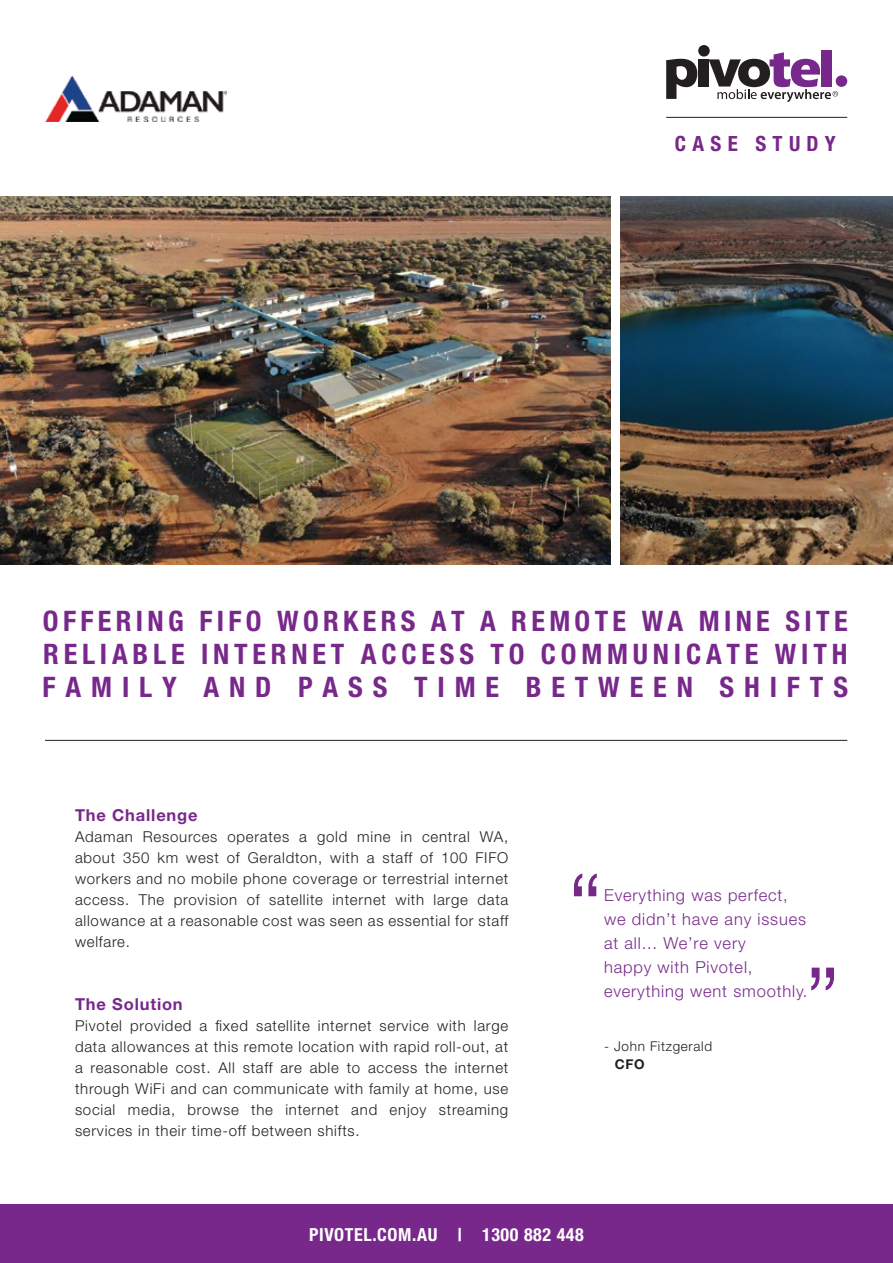
<style>
.page{position:relative;width:893px;height:1263px;background:#fff}
.page>*{position:absolute;margin:0;border:0;box-sizing:border-box;transform-origin:0 0}
.t1{font:700 condensed 28.35px/33px "Helvetica Neue LT Std";letter-spacing:.35em;color:#78288b;text-align:justify}
.t2{font:700 condensed 21px "Helvetica Neue LT Std";letter-spacing:.3em;color:#78288b}
.t3{font:700 condensed 18px "Helvetica Neue LT Std";letter-spacing:.035em;color:#fff}
.t4{font:300 16.5px/24px "Helvetica Neue LT Std";letter-spacing:.05em;color:#772b8a}
.t5{font:700 16.5px "Helvetica Neue LT Std";letter-spacing:.05em;color:#78288b}
.t6{font:300 15px/21px "Helvetica Neue LT Std";letter-spacing:.05em;color:#231f20;text-align:justify}
.t7{font:300 13.5px "Helvetica Neue LT Std";letter-spacing:.05em;color:#231f20}
.t8{font:700 13.5px "Helvetica Neue LT Std";color:#231f20}
</style>
<div class="page">
<img style="left:0;top:197px;width:893px;height:368px">
<div style="left:0;top:1204px;width:893px;height:59px;background:#78288b"></div>
<svg style="left:666px;top:59px;width:31px;height:40px"></svg>
<div style="left:699px;top:59px;width:10px;height:28px;background:#231f20"></div>
<div style="left:822px;top:50px;width:10px;height:37px;background:#78288b"></div>
<div style="left:698px;top:45px;width:12px;height:12px;background:#231f20;border-radius:50%"></div>
<div style="left:836px;top:75px;width:11px;height:12px;background:#78288b;border-radius:50%"></div>
<svg style="left:708px;top:52px;width:130px;height:50px"></svg>
<hr style="left:666px;top:117px;width:181px;height:1px;background:#231f20">
<hr style="left:45px;top:740px;width:802px;height:1px;background:#231f20">
<div style="left:611px;top:193px;width:8px;height:383px;background:#fff"></div>
<svg style="left:574px;top:873px;width:23px;height:23px"></svg>
<svg style="left:811px;top:968px;width:23px;height:22px"></svg>
<img style="left:45px;top:75px;width:181px;height:47px">
<h2 class="t2" style="left:675px;top:131px;width:162px">CASE STUDY</h2>
<h1 class="t1" style="left:43px;top:604px;width:807px">OFFERING FIFO WORKERS AT A REMOTE WA MINE SITE RELIABLE INTERNET ACCESS TO COMMUNICATE WITH FAMILY AND PASS TIME BETWEEN SHIFTS</h1>
<p class="t5" style="left:75px;top:805px;width:124px">The Challenge</p>
<p class="t6" style="left:75px;top:826px;width:435px">Adaman Resources operates a gold mine in central WA, about 350 km west of Geraldton, with a staff of 100 FIFO workers and no mobile phone coverage or terrestrial internet access. The provision of satellite internet with large data allowance at a reasonable cost was seen as essential for staff welfare.</p>
<p class="t5" style="left:75px;top:994px;width:109px">The Solution</p>
<p class="t6" style="left:75px;top:1015px;width:435px">Pivotel provided a fixed satellite internet service with large data allowances at this remote location with rapid roll-out, at a reasonable cost. All staff are able to access the internet through WiFi and can communicate with family at home, use social media, browse the internet and enjoy streaming services in their time-off between shifts.</p>
<p class="t4" style="left:604px;top:883px;width:205px">Everything was perfect, we didn’t have any issues at all... We’re very<br>happy with Pivotel, everything went smoothly.</p>
<p class="t7" style="left:604px;top:1037px;width:110px">- John Fitzgerald</p>
<p class="t8" style="left:615px;top:1055px;width:31px">CFO</p>
<p class="t3" style="left:309px;top:1223px;width:276px">PIVOTEL.COM.AU | 1300 882 448</p>
</div>
